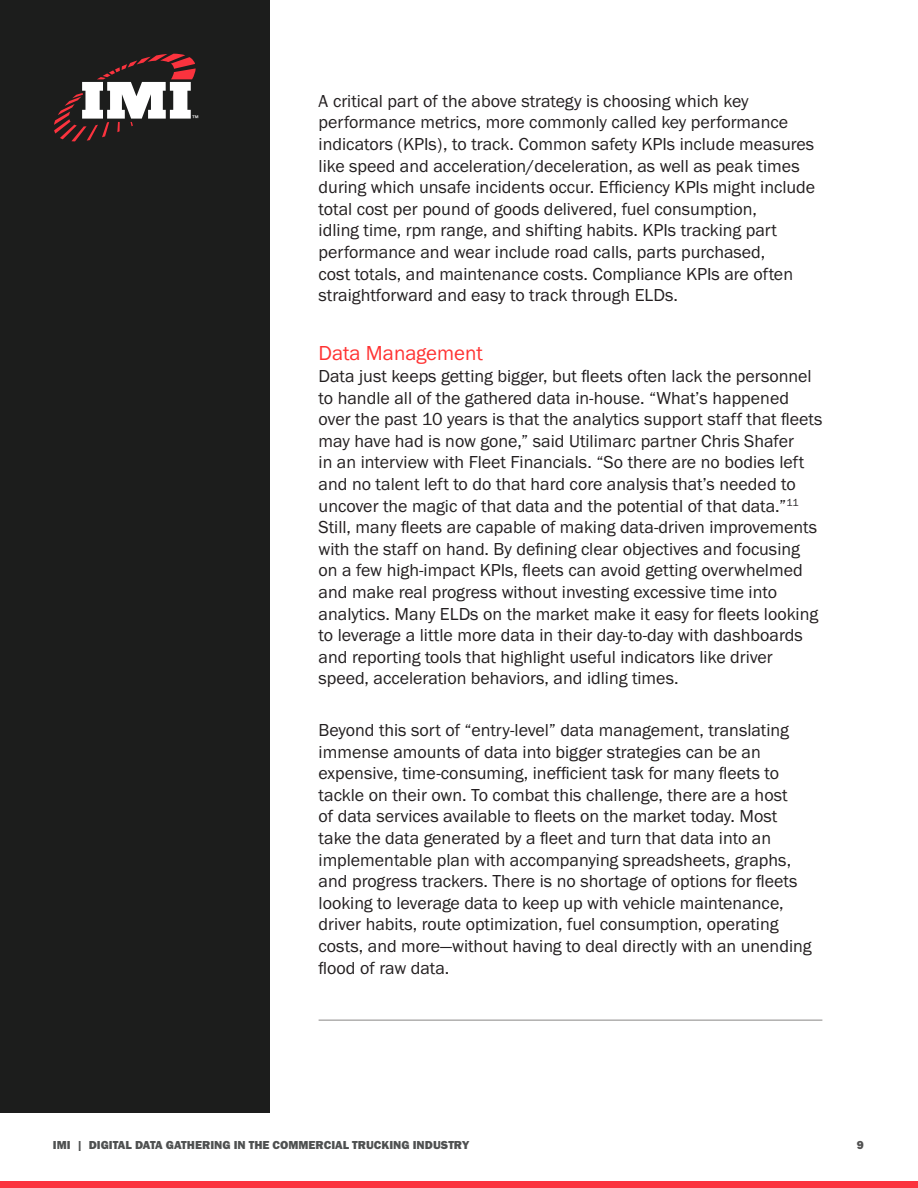
<style>
.page{position:relative;width:918px;height:1188px;background:#fff}
.page>*{position:absolute;margin:0;border:0;box-sizing:border-box;transform-origin:0 0}
.t1{font:21px "Franklin Gothic URW Boo";color:#f33}
.t2{font:18px/21.6px "Franklin Gothic URW Boo";color:#231f20}
.t3{font:12px "Franklin Gothic URW Hea";color:#4f5151}
.t4{font:12px "Franklin Gothic URW Hea";color:#515151}
.t5{font:7.8px "Helvetica";color:#fff}
</style>
<div class="page">
<div style="left:0;top:0;width:270px;height:1112px;background:#1c1d1c"></div>
<svg style="left:54px;top:54px;width:142px;height:87px"></svg>
<div style="left:0;top:1181px;width:918px;height:7px;background:#fb333e"></div>
<hr style="left:319px;top:1020px;width:503px;height:1px;background:#888685">
<p class="t5" style="left:192px;top:112px;width:9px">™</p>
<p class="t2" style="left:319px;top:90px;width:498px">A critical part of the above strategy is choosing which key performance metrics, more commonly called key performance indicators (KPIs), to track. Common safety KPIs include measures like speed and acceleration/deceleration, as well as peak times during which unsafe incidents occur. Efficiency KPIs might include total cost per pound of goods delivered, fuel consumption,<br>idling time, rpm range, and shifting habits. KPIs tracking part performance and wear include road calls, parts purchased,<br>cost totals, and maintenance costs. Compliance KPIs are often straightforward and easy to track through ELDs.</p>
<p class="t1" style="left:319px;top:340px;width:166px">Data Management</p>
<p class="t2" style="left:319px;top:365px;width:505px">Data just keeps getting bigger, but fleets often lack the personnel to handle all of the gathered data in-house. “What’s happened over the past 10 years is that the analytics support staff that fleets may have had is now gone,” said Utilimarc partner Chris Shafer<br>in an interview with Fleet Financials. “So there are no bodies left and no talent left to do that hard core analysis that’s needed to uncover the magic of that data and the potential of that data.”<sup>11<br></sup>Still, many fleets are capable of making data-driven improvements with the staff on hand. By defining clear objectives and focusing on a few high-impact KPIs, fleets can avoid getting overwhelmed and make real progress without investing excessive time into analytics. Many ELDs on the market make it easy for fleets looking to leverage a little more data in their day-to-day with dashboards and reporting tools that highlight useful indicators like driver speed, acceleration behaviors, and idling times.</p>
<p class="t2" style="left:319px;top:719px;width:495px">Beyond this sort of “entry-level” data management, translating immense amounts of data into bigger strategies can be an expensive, time-consuming, inefficient task for many fleets to tackle on their own. To combat this challenge, there are a host<br>of data services available to fleets on the market today. Most take the data generated by a fleet and turn that data into an implementable plan with accompanying spreadsheets, graphs, and progress trackers. There is no shortage of options for fleets looking to leverage data to keep up with vehicle maintenance, driver habits, route optimization, fuel consumption, operating costs, and more—without having to deal directly with an unending flood of raw data.</p>
<p class="t3" style="left:53px;top:1137px;width:418px">IMI | DIGITAL DATA GATHERING IN THE COMMERCIAL TRUCKING INDUSTRY</p>
<p class="t4" style="left:857px;top:1137px;width:9px">9</p>
</div>
